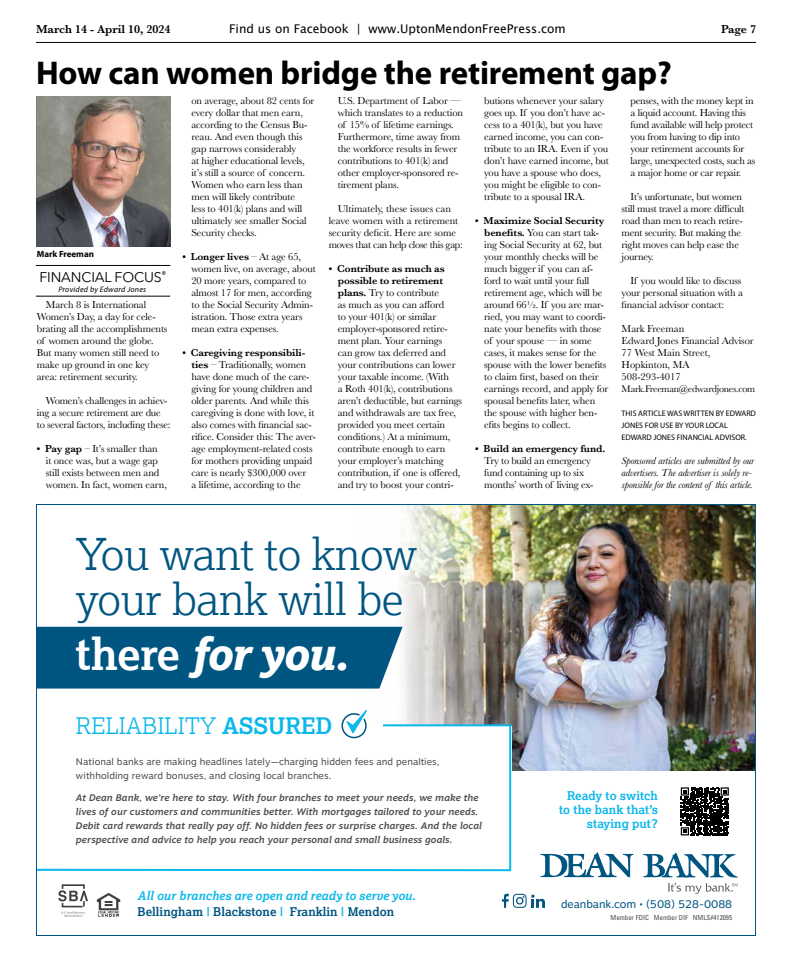
<style>
.page{position:relative;width:792px;height:972px;background:#fff}
.page>*{position:absolute;margin:0;border:0;box-sizing:border-box;transform-origin:0 0}
.t1{font:300 43.7px/45px "Lexia";letter-spacing:-.01em;color:#005581}
.t2{font:italic 800 43.7px "Lexia";letter-spacing:-.03em;color:#fff}
.t3{font:700 33px "Myriad Pro";letter-spacing:-.005em;color:#000}
.t4{font:300 22.7px "Lexia";color:#0cb7eb}
.t5{font:14px "Avenir Next";letter-spacing:-.01em;color:#000}
.t6{font:italic 700 12px/16px "Lexia";color:#0cb7eb}
.t7{font:12px "Lucida Grande";color:#000}
.t8{font:700 12px/14px "Lexia";color:#0cb7eb;text-align:right}
.t9{font:600 12px "Baskerville";color:#000}
.t10{font:11px "Motiva Sans";color:#005581}
.t11{font:10.5px/12px "Baskerville";letter-spacing:-.01em;color:#000}
.t12{font:italic 10.5px/12px "Baskerville";letter-spacing:-.01em;color:#000}
.t13{font:600 10.5px "Baskerville";letter-spacing:-.01em;color:#000}
.t14{font:10px "Baskerville";letter-spacing:-.02em;color:#000}
.t15{font:italic 500 9.5px/14px "Motiva Sans";letter-spacing:.01em;color:#4d4d4f}
.t16{font:9.5px/14px "Motiva Sans";letter-spacing:.01em;color:#4d4d4f}
.t17{font:700 9px "Myriad Pro";letter-spacing:-.005em;color:#000}
.t18{font:8px/12px "Myriad Pro";color:#000}
.t19{font:italic 8px "Myriad Pro";letter-spacing:.03em;color:#000}
.t20{font:condensed 7px "Univers LT Std";color:#4d4d4f}
.s1{font-weight:600}
.s2{font-weight:700;font-style:normal}
.s3{font-weight:700}
.s4{font-style:inherit}
.s5{font-style:normal;color:#005581}
.s6{font-style:normal}
</style>
<div class="page">
<img style="left:37px;top:97px;width:133px;height:149px">
<hr style="left:36px;top:265px;width:134px;height:1px;background:#000">
<hr style="left:36px;top:296px;width:134px;height:1px;background:#000">
<img style="left:354px;top:506px;width:400px;height:264px">
<svg style="left:97px;top:893px;width:23px;height:24px"></svg>
<svg style="left:501px;top:893px;width:44px;height:15px"></svg>
<div style="left:38px;top:627px;width:365px;height:62px;background:#005581"></div>
<svg style="left:541px;top:852px;width:92px;height:25px"></svg>
<svg style="left:643px;top:853px;width:95px;height:41px"></svg>
<svg style="left:38px;top:723px;width:474px;height:149px"></svg>
<svg style="left:341px;top:710px;width:26px;height:28px"></svg>
<svg style="left:58px;top:884px;width:30px;height:33px"></svg>
<svg style="left:680px;top:787px;width:48px;height:49px"></svg>
<svg style="left:681px;top:787px;width:48px;height:48px"></svg>
<hr style="left:36px;top:42px;width:720px;height:1px;background:#000">
<p class="t9" style="left:36px;top:21px;width:136px">March 14 - April 10, 2024</p>
<p class="t7" style="left:229px;top:22px;width:338px">Find us on Facebook | www.UptonMendonFreePress.com</p>
<p class="t9" style="left:721px;top:21px;width:37px">Page 7</p>
<h2 class="t3" style="left:36px;top:51px;width:637px">How can women bridge the retirement gap?</h2>
<p class="t17" style="left:37px;top:248px;width:59px">Mark Freeman</p>
<h3 class="t5" style="left:40px;top:265px;width:129px">FINANCIAL FOCUS<sup>®</sup></h3>
<p class="t19" style="left:58px;top:284px;width:89px">Provided by Edward Jones</p>
<p class="t11" style="left:37px;top:299px;width:132px;text-indent:9px">March 8 is International<br>Women’s Day, a day for cele&shy;brating all the accomplishments of women around the globe.<br>But many women still need to make up ground in one key area: retirement security.</p>
<p class="t11" style="left:37px;top:395px;width:135px;text-indent:9px">Women’s challenges in achiev&shy;ing a secure retirement are due to several factors, including these:</p>
<p class="t11" style="left:46px;top:443px;width:123px;text-indent:-9px"><span class="s1">• Pay gap</span> – It’s smaller than<br>it once was, but a wage gap still exists between men and women. In fact, women earn,</p>
<p class="t11" style="left:191px;top:95px;width:125px">on average, about 82 cents for every dollar that men earn, according to the Census Bu&shy;reau. And even though this gap narrows considerably<br>at higher educational levels, it’s still a source of concern.<br>Women who earn less than men will likely contribute<br>less to 401(k) plans and will ultimately see smaller Social<br>Security checks.</p>
<p class="t11" style="left:191px;top:251px;width:126px;text-indent:-9px"><span class="s1">• Longer lives</span> – At age 65, women live, on average, about<br>20 more years, compared to almost 17 for men, according to the Social Security Admin&shy;istration. Those extra years mean extra expenses.</p>
<p class="t11" style="left:191px;top:347px;width:126px;text-indent:-9px"><span class="s1">• Caregiving responsibili&shy;ties</span> – Traditionally, women have done much of the care&shy;giving for young children and older parents. And while this caregiving is done with love, it also comes with financial sac&shy;rifice. Consider this: The aver&shy;age employment-related costs for mothers providing unpaid care is nearly $300,000 over<br>a lifetime, according to the</p>
<p class="t11" style="left:338px;top:95px;width:127px">U.S. Department of Labor — which translates to a reduction of 15% of lifetime earnings.<br>Furthermore, time away from the workforce results in fewer contributions to 401(k) and other employer-sponsored re&shy;tirement plans.</p>
<p class="t11" style="left:329px;top:203px;width:135px;text-indent:9px">Ultimately, these issues can leave women with a retirement security deficit. Here are some moves that can help close this gap:</p>
<p class="t11" style="left:338px;top:263px;width:126px;text-indent:-9px"><span class="s1">• Contribute as much as possible to retirement plans.</span> Try to contribute<br>as much as you can afford<br>to your 401(k) or similar employer-sponsored retire&shy;ment plan. Your earnings<br>can grow tax deferred and your contributions can lower your taxable income. (With<br>a Roth 401(k), contributions aren’t deductible, but earnings and withdrawals are tax free, provided you meet certain conditions.) At a minimum, contribute enough to earn your employer’s matching contribution, if one is offered, and try to boost your contri-</p>
<p class="t11" style="left:484px;top:95px;width:126px">butions whenever your salary goes up. If you don’t have ac&shy;cess to a 401(k), but you have earned income, you can con&shy;tribute to an IRA. Even if you don’t have earned income, but you have a spouse who does, you might be eligible to con&shy;tribute to a spousal IRA.</p>
<p class="t11" style="left:484px;top:215px;width:126px;text-indent:-9px"><span class="s1">• Maximize Social Security benefits.</span> You can start tak&shy;ing Social Security at 62, but your monthly checks will be much bigger if you can af&shy;ford to wait until your full retirement age, which will be around 66½. If you are mar&shy;ried, you may want to coordi&shy;nate your benefits with those of your spouse — in some cases, it makes sense for the spouse with the lower benefits to claim first, based on their earnings record, and apply for spousal benefits later, when the spouse with higher ben&shy;efits begins to collect.</p>
<p class="t13" style="left:475px;top:442px;width:132px">• Build an emergency fund.</p>
<p class="t11" style="left:484px;top:455px;width:111px">Try to build an emergency fund containing up to six months’ worth of living ex-</p>
<p class="t11" style="left:631px;top:95px;width:126px">penses, with the money kept in a liquid account. Having this fund available will help protect you from having to dip into your retirement accounts for large, unexpected costs, such as a major home or car repair.</p>
<p class="t11" style="left:622px;top:191px;width:125px;text-indent:9px">It’s unfortunate, but women still must travel a more difficult road than men to reach retire&shy;ment security. But making the right moves can help ease the journey.</p>
<p class="t11" style="left:622px;top:275px;width:123px;text-indent:9px">If you would like to discuss your personal situation with a financial advisor contact:</p>
<p class="t11" style="left:622px;top:323px;width:134px">Mark Freeman<br>Edward Jones Financial Advisor<br>77 West Main Street,<br>Hopkinton, MA<br>508-293-4017</p>
<p class="t14" style="left:622px;top:383px;width:135px">Mark.Freeman@edwardjones.com</p>
<p class="t18" style="left:622px;top:407px;width:136px">THIS ARTICLE WAS WRITTEN BY EDWARD<br>JONES FOR USE BY YOUR LOCAL<br>EDWARD JONES FINANCIAL ADVISOR.</p>
<p class="t12" style="left:622px;top:455px;width:134px">Sponsored articles are submitted by our advertisers. The advertiser is solely re&shy;sponsible for the content of this article.</p>
<h1 class="t1" style="left:76px;top:531px;width:343px">You want to know your bank will be</h1>
<h1 class="t2" style="left:76px;top:626px;width:275px"><span class="s2">there</span> for you.</h1>
<h3 class="t4" style="left:76px;top:712px;width:258px">RELIABILITY <span class="s3">ASSURED</span></h3>
<p class="t16" style="left:76px;top:754px;width:365px">National banks are making headlines lately—<span class="s4">charging hidden fees and penalties</span>, withholding reward bonuses, and <span class="s4">closing local branches</span>.</p>
<p class="t15" style="left:76px;top:790px;width:407px">At Dean Bank, we’re here to stay. With four branches to meet your needs, we make the lives of our customers and communities better. With mortgages tailored to your needs.<br>Debit card rewards that really pay off. No hidden fees or surprise charges. And the local perspective and advice to help you reach your personal and small business goals.</p>
<p class="t6" style="left:138px;top:888px;width:280px">All our branches are open and ready to serve you.<br><span class="s5">Bellingham</span> <span class="s6">|</span> <span class="s5">Blackstone</span> <span class="s6">|</span> <span class="s5">Franklin</span> <span class="s6">|</span> <span class="s5">Mendon</span></p>
<p class="t8" style="left:559px;top:789px;width:100px">Ready to switch to the bank that’s staying put?</p>
<p class="t10" style="left:561px;top:896px;width:173px">deanbank.com • (508) 528-0088</p>
<p class="t20" style="left:611px;top:914px;width:123px">Member FDIC Member DIF NMLS#412095</p>
</div>
